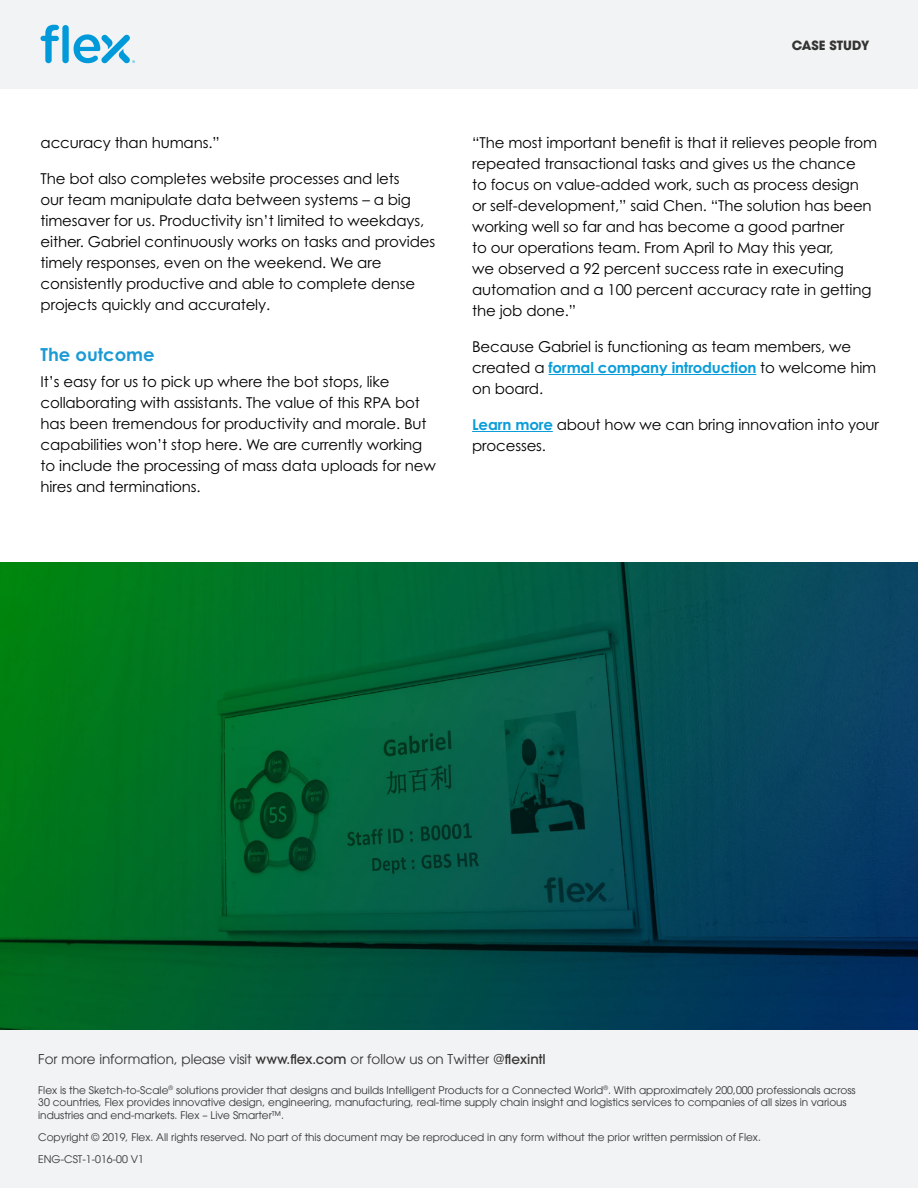
<style>
.page{position:relative;width:918px;height:1188px;background:#fff}
.page>*{position:absolute;margin:0;border:0;box-sizing:border-box;transform-origin:0 0}
.t1{font:700 18px "Century Gothic Pro";color:#1c9ad6}
.t2{font:15px/21px "Century Gothic Pro";letter-spacing:-.01em;color:#000}
.t3{font:13.5px "ITC Avant Garde Pro";color:#343433}
.t4{font:700 12.75px "ITC Avant Garde Pro";color:#343433}
.t5{font:10.5px/12.8px "ITC Avant Garde Pro";color:#343433}
.s1{font-weight:700;color:#0a9dd9}
.s2{font-weight:500}
</style>
<div class="page">
<div style="left:0;top:0;width:918px;height:89px;background:#f1f3f4"></div>
<svg style="left:40px;top:25px;width:19px;height:38px"></svg>
<div style="left:62px;top:25px;width:7px;height:38px;background:#009ada;border-radius:3px"></div>
<svg style="left:74px;top:34px;width:61px;height:29px"></svg>
<hr style="left:548px;top:374px;width:208px;height:1px;background:#0a9dd9">
<hr style="left:472px;top:431px;width:81px;height:1px;background:#0a9dd9">
<div style="left:0;top:1029px;width:918px;height:159px;background:#f1f3f4"></div>
<img style="left:0;top:563px;width:918px;height:466px">
<p class="t2" style="left:41px;top:132px;width:181px">accuracy than humans.”</p>
<p class="t2" style="left:41px;top:168px;width:396px">The bot also completes website processes and lets<br>our team manipulate data between systems – a big timesaver for us. Productivity isn’t limited to weekdays, either. Gabriel continuously works on tasks and provides timely responses, even on the weekend. We are consistently productive and able to complete dense projects quickly and accurately.</p>
<p class="t1" style="left:41px;top:343px;width:116px">The outcome</p>
<p class="t2" style="left:41px;top:370px;width:397px">It’s easy for us to pick up where the bot stops, like collaborating with assistants. The value of this RPA bot has been tremendous for productivity and morale. But capabilities won’t stop here. We are currently working to include the processing of mass data uploads for new hires and terminations.</p>
<p class="t4" style="left:792px;top:36px;width:79px">CASE STUDY</p>
<p class="t2" style="left:472px;top:132px;width:407px">“The most important benefit is that it relieves people from repeated transactional tasks and gives us the chance<br>to focus on value-added work, such as process design<br>or self-development,” said Chen. “The solution has been working well so far and has become a good partner<br>to our operations team. From April to May this year,<br>we observed a 92 percent success rate in executing automation and a 100 percent accuracy rate in getting the job done.”</p>
<p class="t2" style="left:472px;top:336px;width:406px">Because Gabriel is functioning as team members, we created a <span class="s1">formal company introduction</span> to welcome him on board.</p>
<p class="t2" style="left:472px;top:414px;width:408px"><span class="s1">Learn more</span> about how we can bring innovation into your processes.</p>
<p class="t3" style="left:38px;top:1051px;width:509px">For more information, please visit <span class="s2">www.flex.com</span> or follow us on Twitter @<span class="s2">flexintl</span></p>
<p class="t5" style="left:38px;top:1083px;width:819px">Flex is the Sketch-to-Scale<sup>®</sup> solutions provider that designs and builds Intelligent Products for a Connected World<sup>®</sup>. With approximately 200,000 professionals across<br>30 countries, Flex provides innovative design, engineering, manufacturing, real-time supply chain insight and logistics services to companies of all sizes in various industries and end-markets. Flex – Live Smarter™.</p>
<p class="t5" style="left:38px;top:1126px;width:724px;line-height:21.8px">Copyright © 2019, Flex. All rights reserved. No part of this document may be reproduced in any form without the prior written permission of Flex.<br>ENG-CST-1-016-00 V1</p>
</div>
